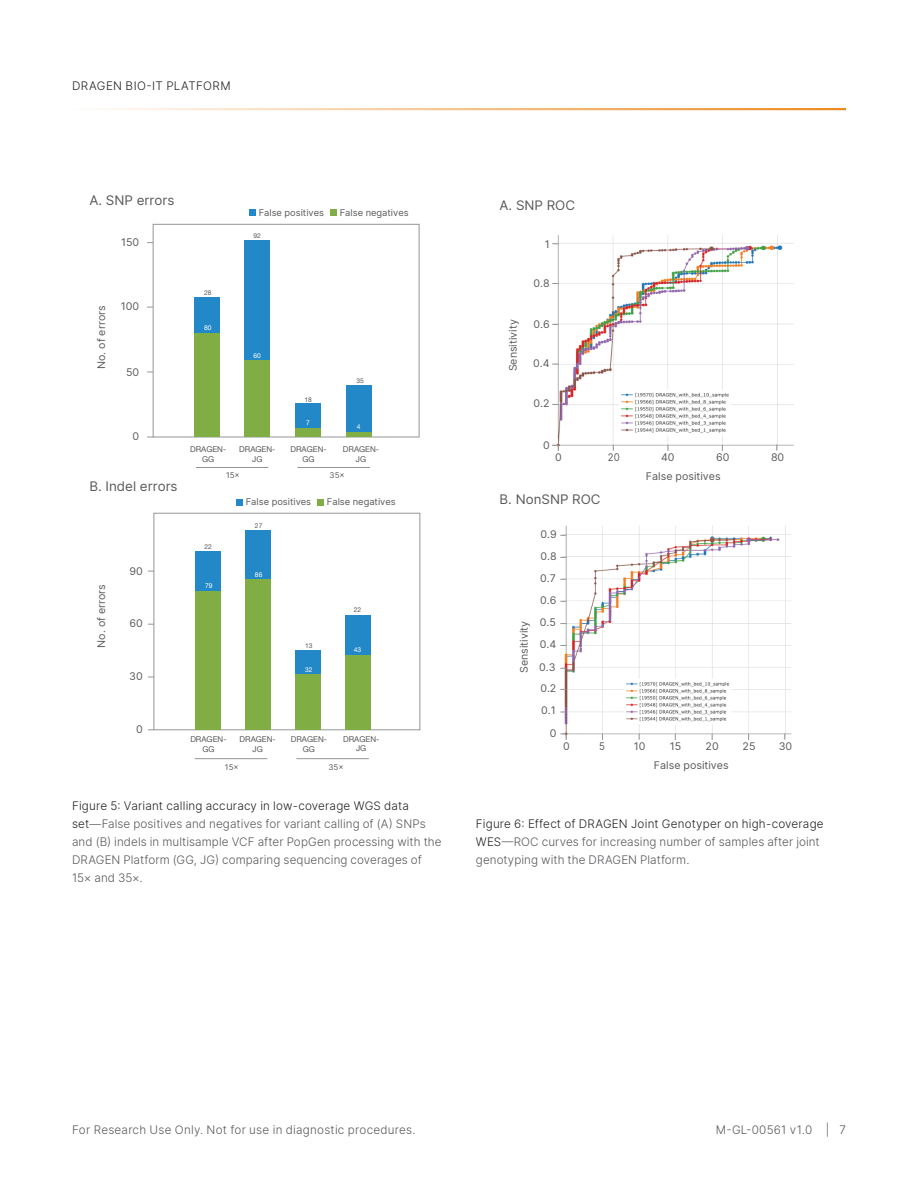
<style>
.page{position:relative;width:918px;height:1188px;background:#fff}
.page>*{position:absolute;margin:0;border:0;box-sizing:border-box;transform-origin:0 0}
.t1{font:13.35px "Inter";color:#595959}
.Figure_Caption{font:300 11.7px/18px "Inter";letter-spacing:.01em;color:#57585a}
.t2{font:300 11.7px "Inter";letter-spacing:.04em;color:#231f20}
.t3{font:10.65px/21.6px "Inter";color:#595959}
.t4{font:10.65px "Inter";color:#5a5a5a}
.t5{font:10.65px "Inter";color:#595959;scale:.91 1}
.t6{font:9.3px "Inter";color:#5a5a5a}
.t7{font:7.95px/9.6px "Helvetica Neue LT Com";color:#5a5a5a;text-align:center}
.t8{font:7.95px "Inter";color:#5a5a5a}
.t9{font:6.75px "Helvetica Neue LT Com";color:#5a5a5a}
.t10{font:6.75px "Helvetica Neue LT Com";color:#fff}
.s1{color:#231f20}
</style>
<div class="page">
<hr style="left:72px;top:108px;width:774px;height:2px;background:#ed8b22">
<div style="left:153px;top:224px;width:266px;height:213px;border:1px solid #939598"></div>
<div style="left:154px;top:513px;width:266px;height:217px;border:1px solid #939598"></div>
<div style="left:195px;top:333px;width:25px;height:104px;background:#80ae45"></div>
<div style="left:195px;top:297px;width:25px;height:36px;background:#2288c7"></div>
<div style="left:244px;top:359px;width:26px;height:78px;background:#80ae45"></div>
<div style="left:244px;top:240px;width:26px;height:119px;background:#2288c7"></div>
<div style="left:295px;top:428px;width:25px;height:9px;background:#80ae45"></div>
<div style="left:295px;top:404px;width:25px;height:24px;background:#2288c7"></div>
<div style="left:346px;top:432px;width:25px;height:5px;background:#80ae45"></div>
<div style="left:346px;top:386px;width:25px;height:46px;background:#2288c7"></div>
<div style="left:196px;top:590px;width:25px;height:140px;background:#80ae45"></div>
<div style="left:196px;top:551px;width:25px;height:39px;background:#2288c7"></div>
<div style="left:246px;top:579px;width:25px;height:151px;background:#80ae45"></div>
<div style="left:246px;top:530px;width:25px;height:49px;background:#2288c7"></div>
<div style="left:296px;top:674px;width:25px;height:56px;background:#80ae45"></div>
<div style="left:296px;top:650px;width:25px;height:24px;background:#2288c7"></div>
<div style="left:345px;top:654px;width:26px;height:76px;background:#80ae45"></div>
<div style="left:345px;top:615px;width:26px;height:39px;background:#2288c7"></div>
<div style="left:249px;top:210px;width:7px;height:6px;background:#2288c7"></div>
<div style="left:330px;top:210px;width:7px;height:6px;background:#80ae45"></div>
<div style="left:236px;top:499px;width:7px;height:6px;background:#2288c7"></div>
<svg style="left:318px;top:499px;width:6px;height:6px"></svg>
<hr style="left:196px;top:467px;width:72px;height:1px;background:#939598">
<hr style="left:297px;top:467px;width:73px;height:1px;background:#939598">
<hr style="left:195px;top:758px;width:72px;height:1px;background:#939598">
<hr style="left:296px;top:758px;width:73px;height:1px;background:#939598">
<img style="left:561px;top:525px;width:231px;height:215px">
<img style="left:552px;top:235px;width:242px;height:216px">
<svg style="left:560px;top:734px;width:7px;height:6px"></svg>
<svg style="left:552px;top:445px;width:7px;height:6px"></svg>
<p class="t2" style="left:72px;top:77px;width:160px">DRAGEN BIO-IT PLATFORM</p>
<p class="t1" style="left:89px;top:191px;width:87px">A. SNP errors</p>
<p class="t3" style="left:121px;top:231px;width:20px">150</p>
<p class="t6" style="left:259px;top:206px;width:67px">False positives</p>
<p class="t6" style="left:340px;top:206px;width:70px">False negatives</p>
<p class="t9" style="left:254px;top:231px;width:9px">92</p>
<p class="t4" style="left:93px;top:369px;width:65px;rotate:-90deg">No. of errors</p>
<p class="t3" style="left:121px;top:295px;width:20px">100</p>
<p class="t3" style="left:126px;top:361px;width:15px">50</p>
<p class="t3" style="left:133px;top:425px;width:8px">0</p>
<p class="t1" style="left:89px;top:476px;width:90px">B. Indel errors</p>
<p class="t4" style="left:93px;top:648px;width:65px;rotate:-90deg">No. of errors</p>
<p class="t3" style="left:129px;top:560px;width:15px">90</p>
<p class="t3" style="left:129px;top:612px;width:15px">60</p>
<p class="t3" style="left:129px;top:665px;width:15px">30</p>
<p class="t9" style="left:204px;top:288px;width:9px">28</p>
<p class="t10" style="left:204px;top:324px;width:9px">80</p>
<p class="t10" style="left:254px;top:352px;width:9px">60</p>
<p class="t9" style="left:304px;top:396px;width:9px">18</p>
<p class="t10" style="left:306px;top:418px;width:5px">7</p>
<p class="t9" style="left:356px;top:377px;width:9px">35</p>
<p class="t10" style="left:357px;top:422px;width:5px">4</p>
<p class="t7" style="left:190px;top:445px;width:38px">DRAGEN-<br>GG</p>
<p class="t7" style="left:343px;top:445px;width:38px">DRAGEN-<br>JG</p>
<p class="t7" style="left:239px;top:445px;width:38px">DRAGEN-<br>JG</p>
<p class="t7" style="left:290px;top:445px;width:38px">DRAGEN-<br>GG</p>
<p class="t8" style="left:226px;top:470px;width:15px">15×</p>
<p class="t8" style="left:330px;top:470px;width:17px">35×</p>
<p class="t6" style="left:246px;top:495px;width:67px">False positives</p>
<p class="t6" style="left:327px;top:495px;width:70px">False negatives</p>
<p class="t9" style="left:205px;top:543px;width:9px">22</p>
<p class="t10" style="left:205px;top:581px;width:9px">79</p>
<p class="t9" style="left:255px;top:522px;width:9px">27</p>
<p class="t10" style="left:255px;top:570px;width:9px">86</p>
<p class="t9" style="left:305px;top:642px;width:9px">13</p>
<p class="t10" style="left:305px;top:665px;width:9px">32</p>
<p class="t9" style="left:354px;top:606px;width:9px">22</p>
<p class="t10" style="left:354px;top:645px;width:9px">43</p>
<p class="t3" style="left:136px;top:718px;width:8px">0</p>
<p class="t7" style="left:190px;top:734px;width:38px">DRAGEN-<br>GG</p>
<p class="t7" style="left:343px;top:734px;width:38px">DRAGEN-<br>JG</p>
<p class="t7" style="left:240px;top:734px;width:38px">DRAGEN-<br>JG</p>
<p class="t7" style="left:291px;top:734px;width:38px">DRAGEN-<br>GG</p>
<p class="t8" style="left:225px;top:761px;width:15px">15×</p>
<p class="t8" style="left:329px;top:761px;width:17px">35×</p>
<p class="Figure_Caption" style="left:72px;top:797px;width:371px"><span class="s1">Figure 5: Variant calling accuracy in low-coverage WGS data set</span>—False positives and negatives for variant calling of (A) SNPs and (B) indels in multisample VCF after PopGen processing with the DRAGEN Platform (GG, JG) comparing sequencing coverages of 15× and 35×.</p>
<p class="t1" style="left:500px;top:195px;width:77px">A. SNP ROC</p>
<p class="t4" style="left:505px;top:371px;width:53px;rotate:-90deg">Sensitivity</p>
<p class="t3" style="left:545px;top:233px;width:6px">1</p>
<p class="t3" style="left:534px;top:272px;width:18px">0.8</p>
<p class="t3" style="left:533px;top:313px;width:18px">0.6</p>
<p class="t3" style="left:533px;top:352px;width:18px">0.4</p>
<p class="t3" style="left:534px;top:392px;width:18px">0.2</p>
<p class="t3" style="left:543px;top:434px;width:8px">0</p>
<p class="t3" style="left:555px;top:446px;width:8px">0</p>
<p class="t5" style="left:608px;top:450px;width:15px">20</p>
<p class="t3" style="left:661px;top:446px;width:15px">40</p>
<p class="t3" style="left:716px;top:446px;width:15px">60</p>
<p class="t3" style="left:771px;top:446px;width:15px">80</p>
<p class="t3" style="left:646px;top:465px;width:76px">False positives</p>
<p class="t1" style="left:500px;top:489px;width:103px">B. NonSNP ROC</p>
<p class="t4" style="left:516px;top:673px;width:53px;rotate:-90deg">Sensitivity</p>
<p class="t3" style="left:540px;top:524px;width:18px">0.9<br>0.8</p>
<p class="t3" style="left:540px;top:567px;width:17px">0.7</p>
<p class="t3" style="left:540px;top:611px;width:18px">0.5</p>
<p class="t3" style="left:539px;top:656px;width:18px">0.3</p>
<p class="t3" style="left:541px;top:699px;width:16px">0.1</p>
<p class="t3" style="left:540px;top:589px;width:18px">0.6</p>
<p class="t3" style="left:540px;top:633px;width:18px">0.4</p>
<p class="t3" style="left:540px;top:677px;width:18px">0.2</p>
<p class="t3" style="left:550px;top:722px;width:8px">0</p>
<p class="t3" style="left:563px;top:735px;width:8px">0</p>
<p class="t5" style="left:599px;top:739px;width:8px">5</p>
<p class="t3" style="left:634px;top:735px;width:13px">10</p>
<p class="t3" style="left:670px;top:735px;width:13px">15</p>
<p class="t3" style="left:706px;top:735px;width:15px">20</p>
<p class="t3" style="left:743px;top:735px;width:14px">25</p>
<p class="t3" style="left:779px;top:735px;width:15px">30</p>
<p class="t3" style="left:654px;top:754px;width:76px">False positives</p>
<p class="Figure_Caption" style="left:476px;top:815px;width:349px"><span class="s1">Figure 6: Effect of DRAGEN Joint Genotyper on high-coverage<br>WES</span>—ROC curves for increasing number of samples after joint genotyping with the DRAGEN Platform.</p>
<p class="Figure_Caption" style="left:72px;top:1121px;width:345px">For Research Use Only. Not for use in diagnostic procedures.</p>
<p class="Figure_Caption" style="left:716px;top:1121px;width:132px">M-GL-00561 v1.0 | 7</p>
</div>
